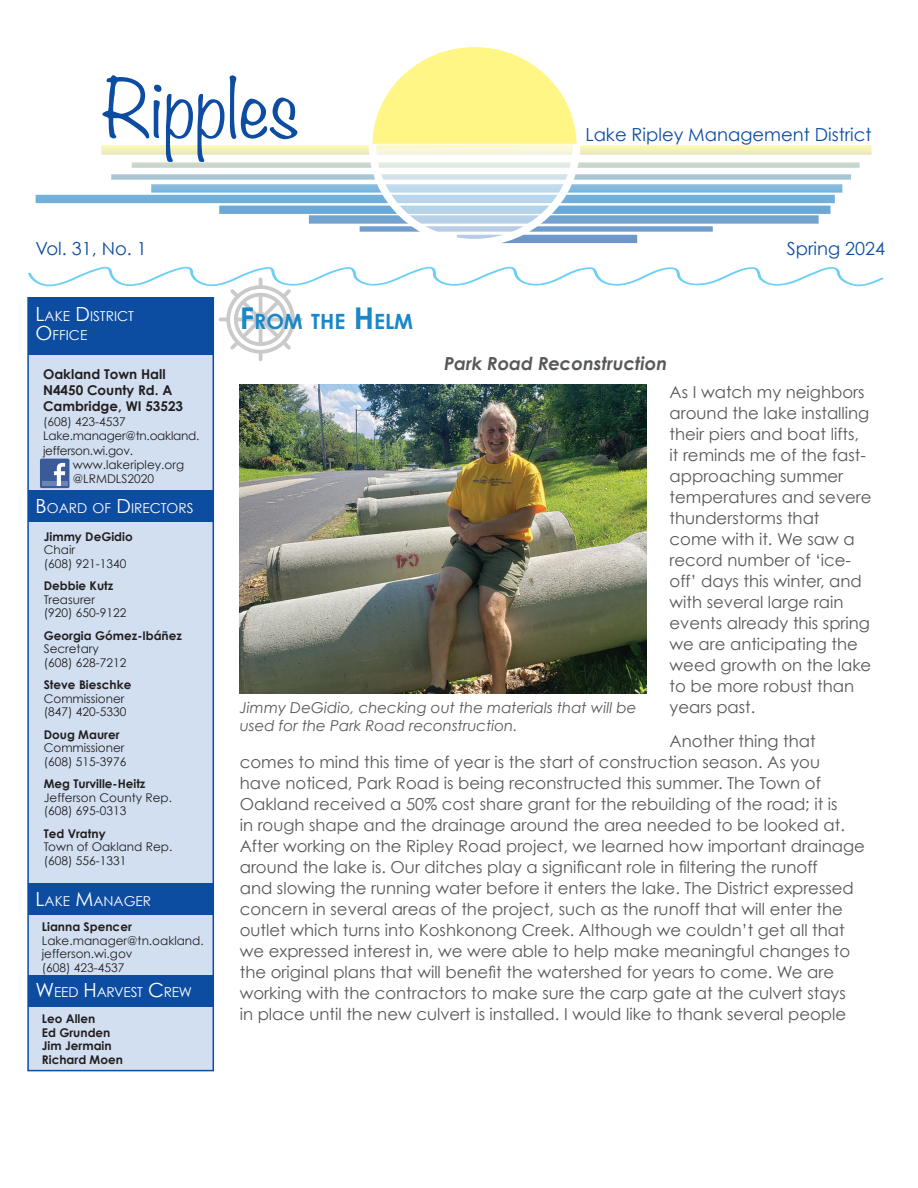
<style>
.page{position:relative;width:918px;height:1188px;background:#fff}
.page>*{position:absolute;margin:0;border:0;box-sizing:border-box;transform-origin:0 0}
.t1{font:300 72px "Noteworthy";color:#0d4da1}
.t2{font:700 21px "Century Gothic";color:#1c87c8}
.t3{font:18px "Century Gothic";color:#0d4da1}
.t4{font:italic 700 18px "Century Gothic";color:#57585a}
.t5{font:16.5px/21px "Century Gothic";color:#57585a}
.t6{font:italic 15px/18px "Century Gothic";color:#57585a}
.t7{font:13.65px/19.5px "Century Gothic";color:#fff}
.t8{font:700 13.5px/16.2px "Century Gothic";color:#231f20}
.t9{font:12px/13.5px "Century Gothic";color:#231f20}
.t10{font:700 12px/13.5px "Century Gothic";color:#231f20}
.t11{font:12px/14.4px "Century Gothic";letter-spacing:-.02em;color:#231f20}
.s1{font-size:19.5px}
.s2{font-size:30px}
</style>
<div class="page">
<svg style="left:36px;top:145px;width:836px;height:98px"></svg>
<svg style="left:365px;top:47px;width:219px;height:197px"></svg>
<div style="left:27px;top:297px;width:187px;height:774px;background:#d1dff1;border:2px solid #0d4da1"></div>
<div style="left:28px;top:883px;width:186px;height:32px;background:#0d4da1"></div>
<div style="left:28px;top:491px;width:186px;height:31px;background:#0d4da1"></div>
<div style="left:28px;top:976px;width:186px;height:31px;background:#0d4da1"></div>
<div style="left:40px;top:459px;width:29px;height:29px;background:#3b5a99;border-radius:2px"></div>
<hr style="left:42px;top:482px;width:25px;height:4px;background:#6d84b3">
<svg style="left:54px;top:463px;width:11px;height:23px"></svg>
<svg style="left:28px;top:267px;width:856px;height:94px"></svg>
<img style="left:240px;top:384px;width:407px;height:309px">
<h1 class="t1" style="left:101px;top:46px;width:200px">Ripples</h1>
<p class="t3" style="left:585px;top:123px;width:288px">Lake Ripley Management District</p>
<p class="t3" style="left:36px;top:238px;width:113px">Vol. 31, No. 1</p>
<p class="t3" style="left:787px;top:238px;width:100px">Spring 2024</p>
<p class="t7" style="left:36px;top:306px;width:100px"><span class="s1">L</span>AKE <span class="s1">D</span>ISTRICT<br><span class="s1">O</span>FFICE</p>
<p class="t8" style="left:43px;top:366px;width:142px">Oakland Town Hall<br>N4450 County Rd. A<br>Cambridge, WI 53523</p>
<p class="t11" style="left:43px;top:414px;width:158px">(608) 423-4537<br>Lake.manager@tn.oakland. jefferson.wi.gov.</p>
<p class="t9" style="left:73px;top:457px;width:113px;line-height:14.4px">www.lakeripley.org @LRMDLS2020</p>
<p class="t7" style="left:36px;top:498px;width:159px"><span class="s1">B</span>OARD OF <span class="s1">D</span>IRECTORS</p>
<p class="t10" style="left:44px;top:529px;width:91px">Jimmy DeGidio</p>
<p class="t9" style="left:44px;top:543px;width:84px">Chair<br>(608) 921-1340</p>
<p class="t10" style="left:44px;top:579px;width:71px">Debbie Kutz</p>
<p class="t9" style="left:44px;top:592px;width:84px">Treasurer (920) 650-9122</p>
<p class="t10" style="left:44px;top:628px;width:140px">Georgia Gómez-Ibáñez</p>
<p class="t9" style="left:44px;top:642px;width:84px">Secretary (608) 628-7212</p>
<p class="t10" style="left:44px;top:678px;width:89px">Steve Bieschke</p>
<p class="t9" style="left:44px;top:691px;width:84px">Commissioner (847) 420-5330</p>
<p class="t10" style="left:44px;top:727px;width:77px">Doug Maurer</p>
<p class="t9" style="left:44px;top:741px;width:84px">Commissioner (608) 515-3976</p>
<p class="t10" style="left:44px;top:777px;width:103px">Meg Turville-Heitz</p>
<p class="t9" style="left:44px;top:790px;width:130px">Jefferson County Rep. (608) 695-0313</p>
<p class="t10" style="left:44px;top:826px;width:63px">Ted Vratny</p>
<p class="t9" style="left:44px;top:840px;width:130px">Town of Oakland Rep. (608) 556-1331</p>
<p class="t7" style="left:36px;top:891px;width:117px"><span class="s1">L</span>AKE <span class="s1">M</span>ANAGER</p>
<p class="t10" style="left:42px;top:920px;width:92px">Lianna Spencer</p>
<p class="t9" style="left:42px;top:934px;width:163px">Lake.manager@tn.oakland. jefferson.wi.gov<br>(608) 423-4537</p>
<p class="t7" style="left:36px;top:982px;width:157px"><span class="s1">W</span>EED <span class="s1">H</span>ARVEST <span class="s1">C</span> REW</p>
<p class="t10" style="left:42px;top:1012px;width:83px">Leo Allen<br>Ed Grunden<br>Jim Jermain<br>Richard Moen</p>
<p class="t2" style="left:240px;top:308px;width:175px"><span class="s2">F</span>ROM THE <span class="s2">H</span> ELM</p>
<p class="t4" style="left:444px;top:352px;width:225px">Park Road Reconstruction</p>
<p class="t5" style="left:670px;top:381px;width:203px">As I watch my neighbors around the lake installing their piers and boat lifts, it reminds me of the fast&shy;approaching summer temperatures and severe thunderstorms that<br>come with it. We saw a record number of ‘ice&shy;off’ days this winter, and with several large rain events already this spring we are anticipating the weed growth on the lake to be more robust than years past.</p>
<p class="t5" style="left:240px;top:731px;width:627px;text-indent:430px">Another thing that comes to mind this time of year is the start of construction season. As you have noticed, Park Road is being reconstructed this summer. The Town of Oakland received a 50% cost share grant for the rebuilding of the road; it is<br>in rough shape and the drainage around the area needed to be looked at.<br>After working on the Ripley Road project, we learned how important drainage around the lake is. Our ditches play a significant role in filtering the runoff<br>and slowing the running water before it enters the lake. The District expressed concern in several areas of the project, such as the runoff that will enter the outlet which turns into Koshkonong Creek. Although we couldn’t get all that we expressed interest in, we were able to help make meaningful changes to the original plans that will benefit the watershed for years to come. We are working with the contractors to make sure the carp gate at the culvert stays<br>in place until the new culvert is installed. I would like to thank several people</p>
<p class="t6" style="left:240px;top:699px;width:398px">Jimmy DeGidio, checking out the materials that will be used for the Park Road reconstruction.</p>
</div>
